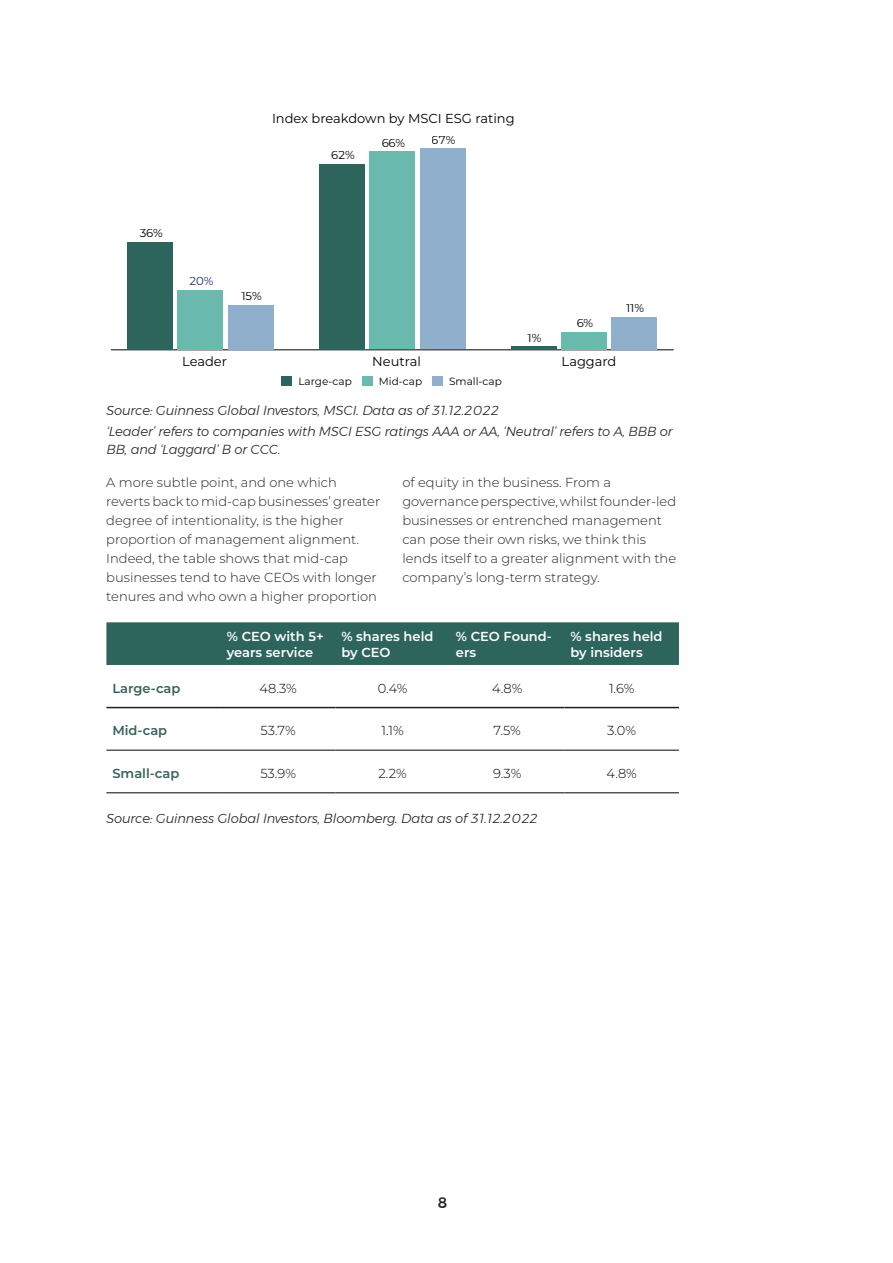
<style>
.page{position:relative;width:893px;height:1263px;background:#fff}
.page>*{position:absolute;margin:0;border:0;box-sizing:border-box;transform-origin:0 0}
.t1{font:500 15px "Montserrat";color:#231f20}
.t2{font:300 13.05px/18.9px "Montserrat";color:#231f20}
.t3{font:italic 300 13.05px/18.9px "Montserrat";letter-spacing:-.01em;color:#231f20}
.t4{font:600 13.05px/15.6px "Montserrat";color:#fff}
.t5{font:300 13.05px "Montserrat";color:#000001}
.t6{font:13.05px "Montserrat";color:#000}
.t7{font:600 13.05px "Montserrat";color:#38625b}
.t8{font:11.7px "Montserrat";color:#000}
.t9{font:11.7px "Montserrat";color:#1d2f5f}
.t10{font:10.5px "Montserrat";color:#000}
</style>
<div class="page">
<hr style="left:111px;top:349px;width:562px;height:1px;background:#000">
<div style="left:228px;top:305px;width:46px;height:44px;background:#8fafcd"></div>
<div style="left:420px;top:149px;width:46px;height:200px;background:#8fafcd"></div>
<div style="left:611px;top:317px;width:46px;height:32px;background:#8fafcd"></div>
<div style="left:178px;top:290px;width:45px;height:59px;background:#6abaad"></div>
<div style="left:370px;top:151px;width:45px;height:198px;background:#6abaad"></div>
<div style="left:562px;top:332px;width:45px;height:17px;background:#6abaad"></div>
<div style="left:127px;top:242px;width:46px;height:107px;background:#2d645c"></div>
<div style="left:319px;top:164px;width:46px;height:185px;background:#2d645c"></div>
<hr style="left:511px;top:346px;width:46px;height:3px;background:#2d645c">
<div style="left:281px;top:376px;width:11px;height:10px;background:#2d645c"></div>
<div style="left:362px;top:376px;width:11px;height:10px;background:#6abaad"></div>
<div style="left:432px;top:376px;width:10px;height:10px;background:#8fafcd"></div>
<div style="left:106px;top:622px;width:573px;height:43px;background:#2d645c"></div>
<hr style="left:106px;top:707px;width:115px;height:1px;background:#231f20">
<hr style="left:221px;top:707px;width:114px;height:1px;background:#231f20">
<hr style="left:335px;top:707px;width:115px;height:1px;background:#231f20">
<hr style="left:450px;top:707px;width:114px;height:1px;background:#231f20">
<hr style="left:564px;top:707px;width:115px;height:1px;background:#231f20">
<hr style="left:106px;top:750px;width:115px;height:1px;background:#231f20">
<hr style="left:221px;top:750px;width:114px;height:1px;background:#231f20">
<hr style="left:335px;top:750px;width:115px;height:1px;background:#231f20">
<hr style="left:450px;top:750px;width:114px;height:1px;background:#231f20">
<hr style="left:564px;top:750px;width:115px;height:1px;background:#231f20">
<hr style="left:106px;top:792px;width:115px;height:1px;background:#231f20">
<hr style="left:221px;top:792px;width:114px;height:1px;background:#231f20">
<hr style="left:335px;top:792px;width:115px;height:1px;background:#231f20">
<hr style="left:450px;top:792px;width:114px;height:1px;background:#231f20">
<hr style="left:564px;top:792px;width:115px;height:1px;background:#231f20">
<p class="t6" style="left:272px;top:110px;width:244px">Index breakdown by MSCI ESG rating</p>
<p class="t8" style="left:331px;top:147px;width:25px">62%</p>
<p class="t8" style="left:381px;top:135px;width:25px">66%</p>
<p class="t8" style="left:432px;top:132px;width:25px">67%</p>
<p class="t8" style="left:140px;top:225px;width:25px">36%</p>
<p class="t9" style="left:190px;top:273px;width:25px">20%</p>
<p class="t8" style="left:241px;top:288px;width:22px">15%</p>
<p class="t8" style="left:527px;top:330px;width:15px">1%</p>
<p class="t8" style="left:576px;top:315px;width:18px">6%</p>
<p class="t6" style="left:182px;top:352px;width:46px">Leader</p>
<p class="t6" style="left:372px;top:352px;width:50px">Neutral</p>
<p class="t6" style="left:562px;top:352px;width:56px">Laggard</p>
<p class="t10" style="left:298px;top:374px;width:55px">Large-cap</p>
<p class="t10" style="left:379px;top:374px;width:45px">Mid-cap</p>
<p class="t10" style="left:449px;top:374px;width:54px">Small-cap</p>
<p class="t3" style="left:106px;top:400px;width:394px">Source: Guinness Global Investors, MSCI. Data as of 31.12.2022</p>
<p class="t8" style="left:626px;top:300px;width:20px">11%</p>
<p class="t3" style="left:106px;top:421px;width:568px">‘Leader’ refers to companies with MSCI ESG ratings AAA or AA, ‘Neutral’ refers to A, BBB or<br>BB, and ‘Laggard’ B or CCC.</p>
<p class="t2" style="left:106px;top:473px;width:275px">A more subtle point, and one which reverts back to mid-cap businesses’ greater degree of intentionality, is the higher proportion of management alignment.<br>Indeed, the table shows that mid-cap businesses tend to have CEOs with longer tenures and who own a higher proportion</p>
<p class="t2" style="left:402px;top:473px;width:275px">of equity in the business. From a governance perspective, whilst founder-led businesses or entrenched management can pose their own risks, we think this lends itself to a greater alignment with the company’s long-term strategy.</p>
<p class="t4" style="left:227px;top:628px;width:98px">% CEO with 5+ years service</p>
<p class="t4" style="left:341px;top:628px;width:94px">% shares held by CEO</p>
<p class="t4" style="left:456px;top:628px;width:98px">% CEO Found&shy;ers</p>
<p class="t4" style="left:570px;top:628px;width:94px">% shares held by insiders</p>
<p class="t7" style="left:112px;top:679px;width:70px">Large-cap</p>
<p class="t5" style="left:259px;top:679px;width:39px">48.3%</p>
<p class="t5" style="left:378px;top:679px;width:31px">0.4%</p>
<p class="t5" style="left:492px;top:679px;width:32px">4.8%</p>
<p class="t5" style="left:609px;top:679px;width:27px">1.6%</p>
<p class="t7" style="left:112px;top:721px;width:56px">Mid-cap</p>
<p class="t5" style="left:261px;top:722px;width:37px">53.7%</p>
<p class="t5" style="left:381px;top:722px;width:24px">1.1%</p>
<p class="t5" style="left:494px;top:722px;width:29px">7.5%</p>
<p class="t5" style="left:607px;top:722px;width:30px">3.0%</p>
<p class="t7" style="left:112px;top:764px;width:69px">Small-cap</p>
<p class="t5" style="left:260px;top:764px;width:37px">53.9%</p>
<p class="t5" style="left:378px;top:764px;width:30px">2.2%</p>
<p class="t5" style="left:493px;top:764px;width:30px">9.3%</p>
<p class="t5" style="left:607px;top:764px;width:32px">4.8%</p>
<p class="t3" style="left:106px;top:809px;width:433px">Source: Guinness Global Investors, Bloomberg. Data as of 31.12.2022</p>
<p class="t1" style="left:438px;top:1191px;width:11px">8</p>
</div>
